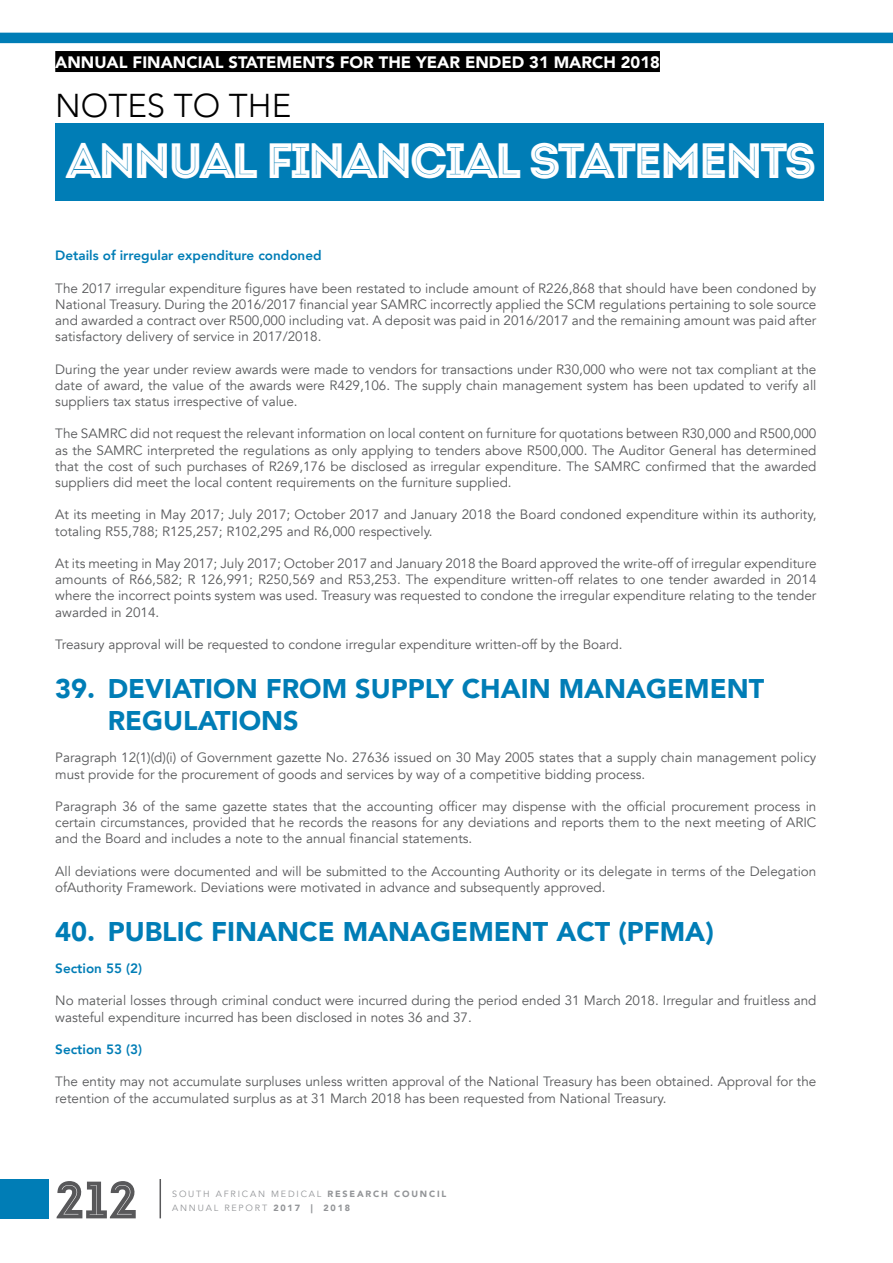
<style>
.page{position:relative;width:893px;height:1263px;background:#fff}
.page>*{position:absolute;margin:0;border:0;box-sizing:border-box;transform-origin:0 0}
.t1{font:52.5px "Intro Inline";color:#58585a}
.t2{font:49.5px "Intro Inline";letter-spacing:-.07em;color:#fff}
.t3{font:300 33px "Avenir";color:#000}
.t4{font:900 27px/32.4px "Avenir";color:#007db6}
.t5{font:900 16.5px "Avenir";color:#fff}
.t6{font:13.5px/16.2px "Avenir";color:#58595b;text-align:justify}
.t7{font:800 13.5px "Avenir";color:#007db6}
.t8{font:9px "Avenir";letter-spacing:.2em;color:#939598}
.s1{font-weight:900}
</style>
<div class="page">
<hr style="left:160px;top:1179px;width:1px;height:39px;background:#58585a">
<div style="left:0;top:1179px;width:48px;height:39px;background:#007db6"></div>
<div style="left:0;top:33px;width:893px;height:10px;background:#007db6"></div>
<div style="left:55px;top:123px;width:768px;height:78px;background:#007db6"></div>
<div style="left:55px;top:51px;width:605px;height:21px;background:#000"></div>
<p class="t5" style="left:55px;top:48px;width:606px">ANNUAL FINANCIAL STATEMENTS FOR THE YEAR ENDED 31 MARCH 2018</p>
<h3 class="t3" style="left:55px;top:86px;width:238px">NOTES TO THE</h3>
<h2 class="t2" style="left:66px;top:131px;width:752px">ANNUAL FINANCIAL STATEMENTS</h2>
<p class="t7" style="left:55px;top:245px;width:268px">Details of irregular expenditure condoned</p>
<p class="t6" style="left:55px;top:280px;width:763px">The 2017 irregular expenditure figures have been restated to include amount of R226,868 that should have been condoned by National Treasury. During the 2016/2017 financial year SAMRC incorrectly applied the SCM regulations pertaining to sole source and awarded a contract over R500,000 including vat. A deposit was paid in 2016/2017 and the remaining amount was paid after satisfactory delivery of service in 2017/2018.</p>
<p class="t6" style="left:55px;top:361px;width:763px">During the year under review awards were made to vendors for transactions under R30,000 who were not tax compliant at the date of award, the value of the awards were R429,106. The supply chain management system has been updated to verify all suppliers tax status irrespective of value.</p>
<p class="t6" style="left:55px;top:426px;width:763px">The SAMRC did not request the relevant information on local content on furniture for quotations between R30,000 and R500,000 as the SAMRC interpreted the regulations as only applying to tenders above R500,000. The Auditor General has determined that the cost of such purchases of R269,176 be disclosed as irregular expenditure. The SAMRC confirmed that the awarded suppliers did meet the local content requirements on the furniture supplied.</p>
<p class="t6" style="left:55px;top:507px;width:763px">At its meeting in May 2017; July 2017; October 2017 and January 2018 the Board condoned expenditure within its authority, totaling R55,788; R125,257; R102,295 and R6,000 respectively.</p>
<p class="t6" style="left:55px;top:555px;width:763px">At its meeting in May 2017; July 2017; October 2017 and January 2018 the Board approved the write-off of irregular expenditure amounts of R66,582; R 126,991; R250,569 and R53,253. The expenditure written-off relates to one tender awarded in 2014 where the incorrect points system was used. Treasury was requested to condone the irregular expenditure relating to the tender awarded in 2014.</p>
<p class="t6" style="left:55px;top:636px;width:569px">Treasury approval will be requested to condone irregular expenditure written-off by the Board.</p>
<h3 class="t4" style="left:108px;top:671px;width:658px;text-indent:-52px">39. DEVIATION FROM SUPPLY CHAIN MANAGEMENT<br>REGULATIONS</h3>
<p class="t6" style="left:55px;top:750px;width:763px">Paragraph 12(1)(d)(i) of Government gazette No. 27636 issued on 30 May 2005 states that a supply chain management policy must provide for the procurement of goods and services by way of a competitive bidding process.</p>
<p class="t6" style="left:55px;top:798px;width:763px">Paragraph 36 of the same gazette states that the accounting officer may dispense with the official procurement process in certain circumstances, provided that he records the reasons for any deviations and reports them to the next meeting of ARIC and the Board and includes a note to the annual financial statements.</p>
<p class="t6" style="left:55px;top:863px;width:763px">All deviations were documented and will be submitted to the Accounting Authority or its delegate in terms of the Delegation ofAuthority Framework. Deviations were motivated in advance and subsequently approved.</p>
<h3 class="t4" style="left:55px;top:914px;width:660px">40. PUBLIC FINANCE MANAGEMENT ACT (PFMA)</h3>
<p class="t7" style="left:55px;top:958px;width:88px">Section 55 (2)</p>
<p class="t6" style="left:55px;top:993px;width:763px">No material losses through criminal conduct were incurred during the period ended 31 March 2018. Irregular and fruitless and wasteful expenditure incurred has been disclosed in notes 36 and 37.</p>
<p class="t7" style="left:55px;top:1039px;width:88px">Section 53 (3)</p>
<p class="t6" style="left:55px;top:1074px;width:763px">The entity may not accumulate surpluses unless written approval of the National Treasury has been obtained. Approval for the retention of the accumulated surplus as at 31 March 2018 has been requested from National Treasury.</p>
<h1 class="t1" style="left:55px;top:1168px;width:84px">212</h1>
<p class="t8" style="left:172px;top:1188px;width:276px">SOUTH AFRICAN MEDICAL <span class="s1">RESEARCH COUNCIL</span></p>
<p class="t8" style="left:172px;top:1202px;width:180px">ANNUAL REPORT <span class="s1">2017 | 2018</span></p>
</div>
